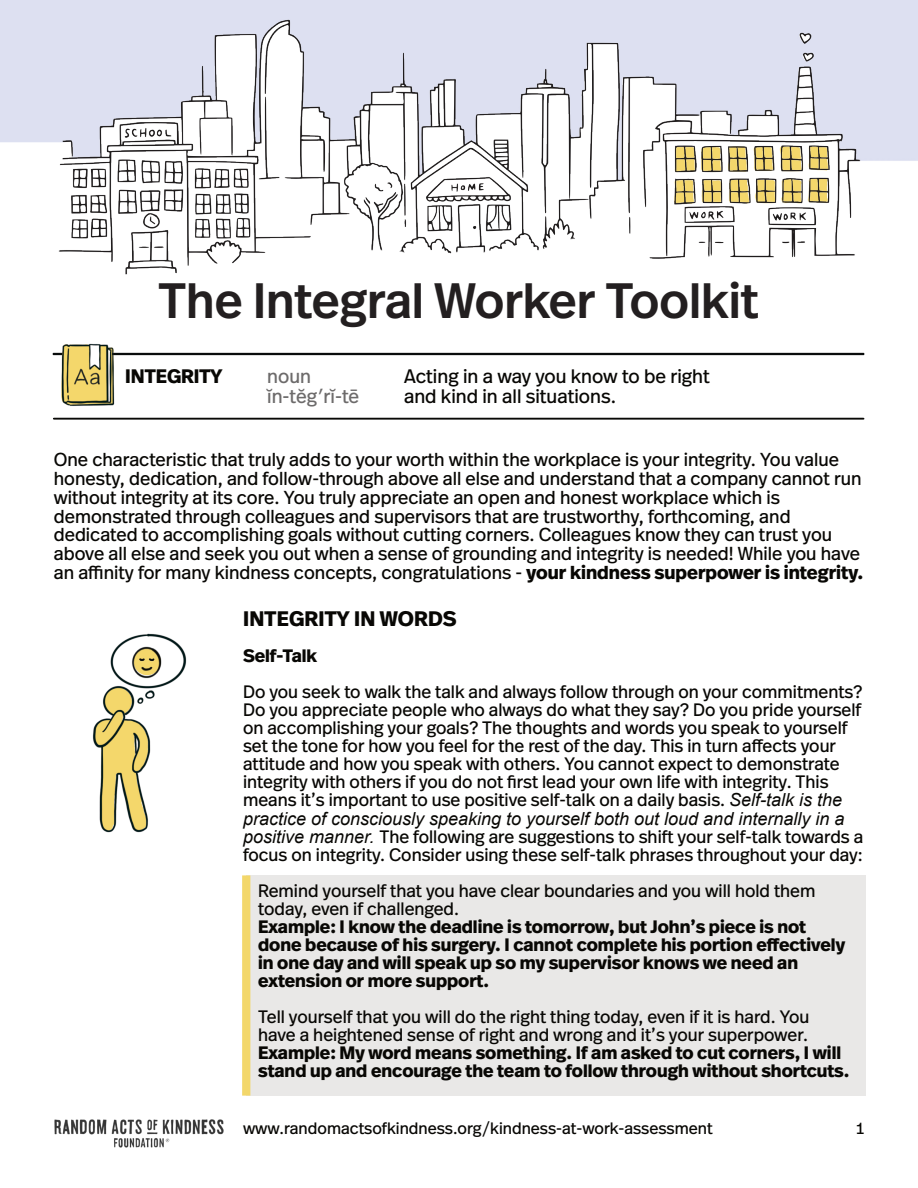
<style>
.page{position:relative;width:918px;height:1188px;background:#fff}
.page>*{position:absolute;margin:0;border:0;box-sizing:border-box;transform-origin:0 0}
.t1{font:500 49.65px "Real Head Pro";color:#231f20}
.t2{font:700 21px "Real Head Pro";letter-spacing:.01em;color:#080704}
.t3{font:19.5px/19.5px "Real Head Pro";color:#080704}
.t4{font:19.5px/19.5px "Real Head Pro";color:#6d6b6b}
.t5{font:700 19.5px "Real Head Pro";color:#080704}
.t6{font:18.75px/18.8px "Real Head Pro";color:#080704}
.t7{font:18px/18.1px "Real Head Pro";color:#080704}
.t8{font:700 18px/18px "Real Head Pro";color:#080704}
.t9{font:italic 18px "Arial";color:#080704}
.t10{font:16.5px "Real Head Pro";color:#080704}
.s1{font-family:"Helvetica"}
.s2{font-weight:700}
.s3{font-family:"Arial";font-style:italic}
</style>
<div class="page">
<div style="left:246px;top:875px;width:620px;height:221px;background:#e9e8e7"></div>
<div style="left:242px;top:875px;width:8px;height:221px;background:#f3d76a"></div>
<img style="left:58px;top:20px;width:802px;height:254px">
<img style="left:55px;top:1119px;width:169px;height:29px">
<img style="left:93px;top:634px;width:93px;height:198px">
<img style="left:132px;top:646px;width:30px;height:32px">
<hr style="left:54px;top:418px;width:810px;height:2px;background:#090906">
<img style="left:52px;top:352px;width:813px;height:3px">
<img style="left:61px;top:343px;width:53px;height:63px">
<h1 class="t1" style="left:159px;top:279px;width:602px">The Integral Worker Toolkit</h1>
<p class="t5" style="left:125px;top:368px;width:99px">INTEGRITY</p>
<p class="t4" style="left:267px;top:368px;width:93px">noun ĭn-tĕg<span class="s1">′</span>rĭ-tē</p>
<p class="t3" style="left:404px;top:368px;width:307px">Acting in a way you know to be right and kind in all situations.</p>
<p class="t6" style="left:54px;top:451px;width:811px">One characteristic that truly adds to your worth within the workplace is your integrity. You value honesty, dedication, and follow-through above all else and understand that a company cannot run without integrity at its core. You truly appreciate an open and honest workplace which is demonstrated through colleagues and supervisors that are trustworthy, forthcoming, and dedicated to accomplishing goals without cutting corners. Colleagues know they can trust you above all else and seek you out when a sense of grounding and integrity is needed! While you have an affinity for many kindness concepts, congratulations - <span class="s2">your kindness superpower is integrity.</span></p>
<p class="t2" style="left:243px;top:609px;width:215px">INTEGRITY IN WORDS</p>
<p class="t8" style="left:243px;top:647px;width:76px">Self-Talk</p>
<p class="t7" style="left:243px;top:683px;width:621px">Do you seek to walk the talk and always follow through on your commitments?<br>Do you appreciate people who always do what they say? Do you pride yourself on accomplishing your goals? The thoughts and words you speak to yourself set the tone for how you feel for the rest of the day. This in turn affects your attitude and how you speak with others. You cannot expect to demonstrate integrity with others if you do not first lead your own life with integrity. This means it’s important to use positive self-talk on a daily basis. <span class="s3">Self-talk is the</span></p>
<p class="t9" style="left:243px;top:812px;width:603px">practice of consciously speaking to yourself both out loud and internally in a</p>
<p class="t7" style="left:243px;top:829px;width:622px"><span class="s3">positive manner.</span> The following are suggestions to shift your self-talk towards a focus on integrity. Consider using these self-talk phrases throughout your day:</p>
<p class="t7" style="left:258px;top:883px;width:559px">Remind yourself that you have clear boundaries and you will hold them today, even if challenged.</p>
<p class="t8" style="left:258px;top:919px;width:588px">Example: I know the deadline is tomorrow, but John’s piece is not done because of his surgery. I cannot complete his portion effectively in one day and will speak up so my supervisor knows we need an extension or more support.</p>
<p class="t7" style="left:258px;top:1009px;width:553px">Tell yourself that you will do the right thing today, even if it is hard. You have a heightened sense of right and wrong and it’s your superpower.</p>
<p class="t8" style="left:258px;top:1045px;width:593px">Example: My word means something. If am asked to cut corners, I will stand up and encourage the team to follow through without shortcuts.</p>
<p class="t10" style="left:243px;top:1121px;width:471px">www.randomactsofkindness.org/kindness-at-work-assessment</p>
<p class="t10" style="left:856px;top:1121px;width:9px">1</p>
</div>
